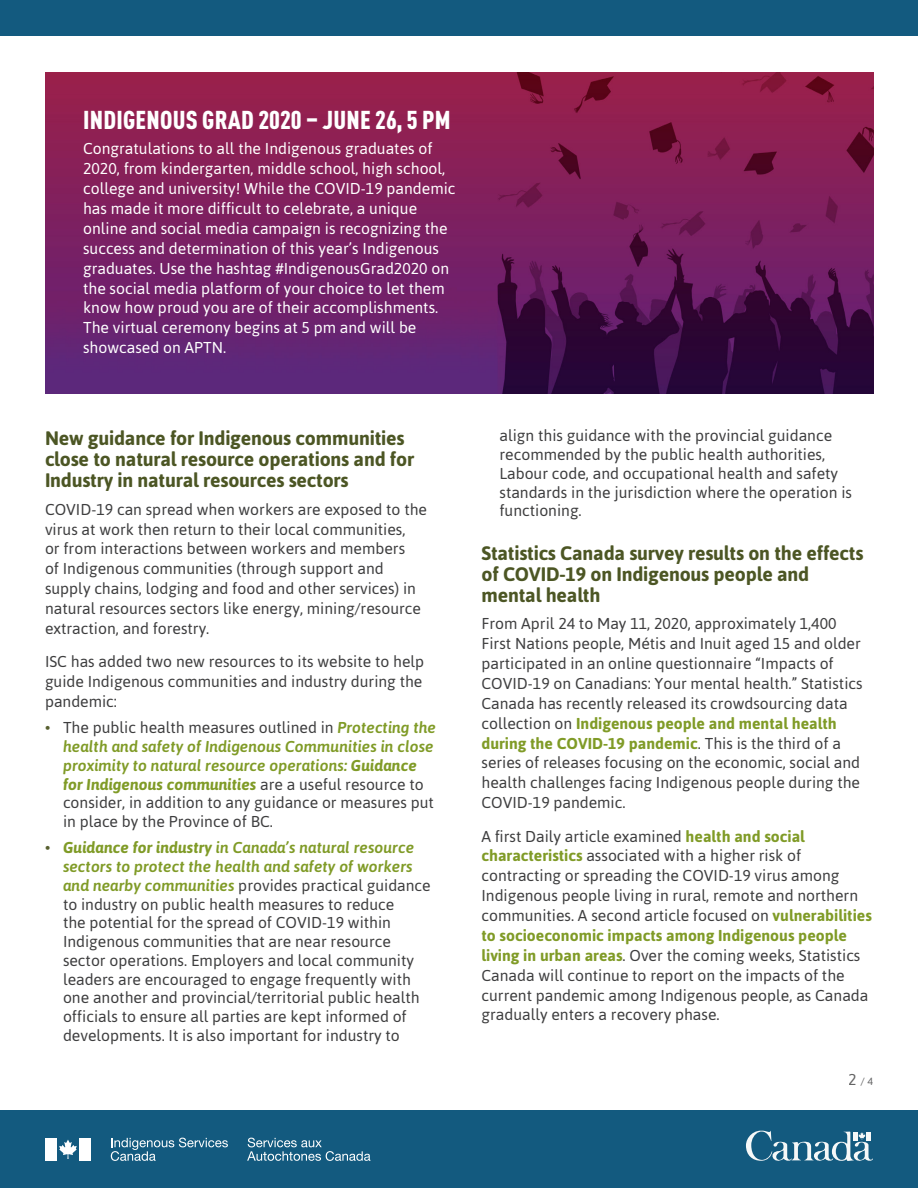
<style>
.page{position:relative;width:918px;height:1188px;background:#fff}
.page>*{position:absolute;margin:0;border:0;box-sizing:border-box;transform-origin:0 0}
.t1{font:900 condensed 25.5px "DIN Pro";letter-spacing:.01em;color:#fff}
.t2{font:700 19.5px/21px "Asap";letter-spacing:-.01em;color:#4c5624}
.t3{font:15.75px/19.8px "Asap";color:#3e3e3f}
.t4{font:15.75px/19.8px "Asap";color:#fff}
.t5{font:10.5px "Asap";color:#3e3e3f}
.s1{color:#586030}
.s2{font-weight:500;font-style:italic;color:#809b27}
.s3{font-weight:700;font-style:italic;color:#809b27}
.s4{font-weight:700;color:#809b27}
.s5{font-size:15.75px}
</style>
<div class="page">
<div style="left:0;top:0;width:918px;height:36px;background:#135a7f"></div>
<div style="left:0;top:1110px;width:918px;height:78px;background:#135a7f"></div>
<img style="left:45px;top:72px;width:828px;height:321px">
<p class="t1" style="left:83px;top:100px;width:369px">INDIGENOUS GRAD 2020 – JUNE 26, 5 PM</p>
<p class="t4" style="left:83px;top:138px;width:374px">Congratulations to all the Indigenous graduates of 2020, from kindergarten, middle school, high school, college and university! While the COVID-19 pandemic has made it more difficult to celebrate, a unique online and social media campaign is recognizing the success and determination of this year’s Indigenous graduates. Use the hashtag #IndigenousGrad2020 on the social media platform of your choice to let them know how proud you are of their accomplishments.<br>The virtual ceremony begins at 5 pm and will be showcased on APTN.</p>
<h3 class="t2" style="left:45px;top:427px;width:371px">New guidance for Indigenous communities close to natural resource operations and for<br>Industry in natural resources sectors</h3>
<p class="t3" style="left:45px;top:499px;width:384px">COVID-19 can spread when workers are exposed to the virus at work then return to their local communities,<br>or from interactions between workers and members<br>of Indigenous communities (through support and supply chains, lodging and food and other services) in natural resources sectors like energy, mining/resource extraction, and forestry.</p>
<p class="t3" style="left:45px;top:651px;width:381px;text-align:justify">ISC has added two new resources to its website to help guide Indigenous communities and industry during the pandemic:</p>
<p class="t3" style="left:63px;top:718px;width:375px;line-height:18.8px;text-indent:-18px"><span class="s1">•</span> The public health measures outlined in <span class="s2">Protecting the health and safety of Indigenous Communities in close proximity to natural resource operations:</span> <span class="s3">Guidance for Indigenous communities</span> are a useful resource to consider, in addition to any guidance or measures put in place by the Province of BC.</p>
<p class="t3" style="left:63px;top:838px;width:369px;line-height:18.8px;text-indent:-18px"><span class="s1">•</span> <span class="s3">Guidance for industry</span> <span class="s2">in Canada’s natural resource sectors to protect the health and safety of workers and nearby communities</span> provides practical guidance to industry on public health measures to reduce<br>the potential for the spread of COVID-19 within Indigenous communities that are near resource sector operations. Employers and local community leaders are encouraged to engage frequently with one another and provincial/territorial public health officials to ensure all parties are kept informed of developments. It is also important for industry to</p>
<p class="t3" style="left:500px;top:426px;width:354px;line-height:18.8px">align this guidance with the provincial guidance recommended by the public health authorities, Labour code, and occupational health and safety standards in the jurisdiction where the operation is functioning.</p>
<h3 class="t2" style="left:482px;top:542px;width:383px">Statistics Canada survey results on the effects of COVID-19 on Indigenous people and mental health</h3>
<p class="t3" style="left:482px;top:613px;width:383px">From April 24 to May 11, 2020, approximately 1,400<br>First Nations people, Métis and Inuit aged 15 and older participated in an online questionnaire “Impacts of COVID-19 on Canadians: Your mental health.” Statistics Canada has recently released its crowdsourcing data collection on <span class="s4">Indigenous people and mental health during the COVID-19 pandemic</span>. This is the third of a series of releases focusing on the economic, social and health challenges facing Indigenous people during the COVID-19 pandemic.</p>
<p class="t3" style="left:482px;top:826px;width:392px">A first Daily article examined <span class="s4">health and social characteristics</span> associated with a higher risk of contracting or spreading the COVID-19 virus among Indigenous people living in rural, remote and northern communities. A second article focused on <span class="s4">vulnerabilities to socioeconomic impacts among Indigenous people living in urban areas</span>. Over the coming weeks, Statistics Canada will continue to report on the impacts of the current pandemic among Indigenous people, as Canada gradually enters a recovery phase.</p>
<p class="t5" style="left:849px;top:1074px;width:26px"><span class="s5">2</span> / 4</p>
</div>
